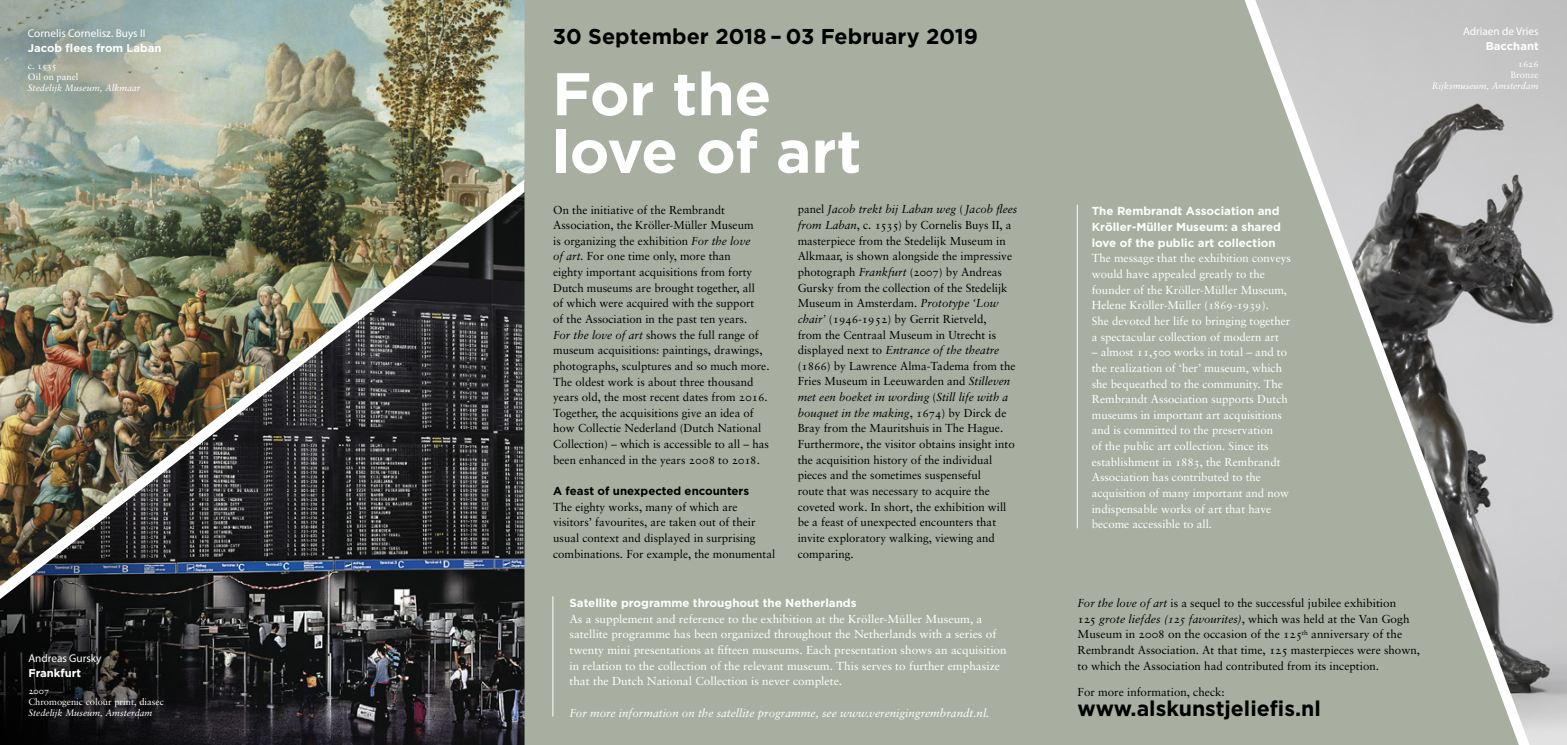
<style>
.page{position:relative;width:1567px;height:745px;background:#fff}
.page>*{position:absolute;margin:0;border:0;box-sizing:border-box;transform-origin:0 0}
.t1{font:700 60px/57.5px "Gotham";letter-spacing:-.01em;color:#fff}
.t2{font:700 21.5px "Gotham";color:#000}
.t3{font:700 21.25px "Gotham";color:#000}
.t4{font:11.5px/15.6px "Sabon";color:#000}
.t5{font:11.5px/15.6px "Sabon";color:#fff}
.t6{font:700 11.5px/15.6px "Gotham";color:#fff}
.t7{font:italic 11.5px "Sabon";color:#fff}
.t8{font:700 11.5px "Gotham";color:#000}
.t9{font:11.25px "Myriad Pro";color:#fff}
.t10{font:700 11.25px "Gotham";color:#fff}
.t11{font:italic 9.38px "Sabon";color:#fff}
.t12{font:9.38px "Sabon";color:#fff}
.t13{font:9.38px "Sabon Roman SC";color:#fff}
.s1{font-family:"Sabon"}
.s2{font-style:italic}
.s3{font-family:"Sabon Roman SC"}
.s4{font-family:"Sabon Italic Os F"}
</style>
<div class="page">
<div style="left:524px;top:0;width:1042px;height:744px;background:#a8afa0"></div>
<hr style="left:552px;top:596px;width:1px;height:120px;background:#fff">
<hr style="left:1076px;top:204px;width:1px;height:324px;background:#fff">
<img style="left:0;top:0;width:524px;height:179px">
<svg style="left:0;top:598px;width:524px;height:146px;background:#29282a"></svg>
<img style="left:0;top:179px;width:524px;height:419px">
<img style="left:1529px;top:0;width:37px;height:744px">
<svg style="left:1244px;top:0;width:285px;height:744px"></svg>
<p class="t9" style="left:28px;top:26px;width:119px">Cornelis Cornelisz. Buys II</p>
<p class="t10" style="left:28px;top:41px;width:135px">Jacob flees from Laban</p>
<p class="t13" style="left:28px;top:60px;width:30px"><span class="s1">c.</span> 1535</p>
<p class="t12" style="left:28px;top:71px;width:52px">Oil on panel</p>
<p class="t11" style="left:28px;top:82px;width:114px">Stedelijk Museum, Alkmaar</p>
<p class="t9" style="left:28px;top:650px;width:75px">Andreas Gursky</p>
<p class="t10" style="left:28px;top:666px;width:54px">Frankfurt</p>
<p class="t13" style="left:28px;top:684px;width:22px">2007</p>
<p class="t12" style="left:28px;top:695px;width:137px">Chromogenic colour print, diasec</p>
<p class="t11" style="left:28px;top:707px;width:125px">Stedelijk Museum, Amsterdam</p>
<h2 class="t2" style="left:553px;top:24px;width:426px">30 September 2018 – 03 February 2019</h2>
<h1 class="t1" style="left:552px;top:64px;width:311px">For the love of art</h1>
<p class="t4" style="left:797px;top:201px;width:221px">panel <span class="s2">Jacob trekt bij Laban weg</span> ( <span class="s2">Jacob flees from Laban</span>, c. <span class="s3">1535</span>) by Cornelis Buys II, a masterpiece from the Stedelijk Museum in Alkmaar, is shown alongside the impressive photograph <span class="s2">Frankfurt</span> (<span class="s3">2007</span>) by Andreas Gursky from the collection of the Stedelijk Museum in Amsterdam. <span class="s2">Prototype ‘Low chair’</span> (<span class="s3">1946-1952</span>) by Gerrit Rietveld,<br>from the Centraal Museum in Utrecht is displayed next to <span class="s2">Entrance of the theatre </span>(<span class="s3">1866</span>) by Lawrence Alma-Tadema from the Fries Museum in Leeuwarden and <span class="s2">Stilleven met een boeket in wording</span> (<span class="s2">Still life with a bouquet in the making</span>, <span class="s3">1674</span>) by Dirck de Bray from the Mauritshuis in The Hague.<br>Furthermore, the visitor obtains insight into the acquisition history of the individual pieces and the sometimes suspenseful<br>route that was necessary to acquire the coveted work. In short, the exhibition will be a feast of unexpected encounters that invite exploratory walking, viewing and comparing.</p>
<p class="t6" style="left:569px;top:594px;width:288px">Satellite programme throughout the Netherlands</p>
<p class="t5" style="left:569px;top:610px;width:439px">As a supplement and reference to the exhibition at the Kröller-Müller Museum, a satellite programme has been organized throughout the Netherlands with a series of twenty mini presentations at fifteen museums. Each presentation shows an acquisition in relation to the collection of the relevant museum. This serves to further emphasize that the Dutch National Collection is never complete.</p>
<p class="t7" style="left:569px;top:705px;width:421px">For more information on the satellite programme, see www.verenigingrembrandt.nl.</p>
<p class="t4" style="left:553px;top:201px;width:218px">On the initiative of the Rembrandt Association, the Kröller-Müller Museum<br>is organizing the exhibition <span class="s2">For the love<br>of art.</span> For one time only, more than<br>eighty important acquisitions from forty Dutch museums are brought together, all<br>of which were acquired with the support<br>of the Association in the past ten years.<br><span class="s2">For the love of art</span> shows the full range of museum acquisitions: paintings, drawings, photographs, sculptures and so much more.<br>The oldest work is about three thousand years old, the most recent dates from <span class="s3">2016</span>.<br>Together, the acquisitions give an idea of how Collectie Nederland (Dutch National Collection) – which is accessible to all – has been enhanced in the years <span class="s3">2008</span> to <span class="s3">2018</span>.</p>
<p class="t8" style="left:553px;top:484px;width:197px">A feast of unexpected encounters</p>
<p class="t4" style="left:553px;top:498px;width:223px">The eighty works, many of which are visitors’ favourites, are taken out of their usual context and displayed in surprising combinations. For example, the monumental</p>
<p class="t9" style="left:1462px;top:24px;width:77px">Adriaen de Vries</p>
<p class="t10" style="left:1485px;top:40px;width:54px">Bacchant</p>
<p class="t13" style="left:1517px;top:58px;width:22px">1626</p>
<p class="t12" style="left:1510px;top:69px;width:30px">Bronze</p>
<p class="t11" style="left:1431px;top:81px;width:108px">Rijksmuseum, Amsterdam</p>
<p class="t6" style="left:1091px;top:203px;width:191px">The Rembrandt Association and<br>Kröller-Müller Museum: a shared love of the public art collection</p>
<p class="t5" style="left:1091px;top:250px;width:201px">The message that the exhibition conveys would have appealed greatly to the founder of the Kröller-Müller Museum, Helene Kröller-Müller <span class="s3">(1869-1939)</span>.<br>She devoted her life to bringing together a spectacular collection of modern art</p>
<p class="t5" style="left:1091px;top:344px;width:199px">– almost <span class="s3">11,500</span> works in total – and to the realization of ‘her’ museum, which she bequeathed to the community. The Rembrandt Association supports Dutch museums in important art acquisitions and is committed to the preservation<br>of the public art collection. Since its establishment in <span class="s3">1883</span>, the Rembrandt Association has contributed to the acquisition of many important and now indispensable works of art that have become accessible to all.</p>
<p class="t4" style="left:1077px;top:594px;width:344px"><span class="s2">For the love of art</span> is a sequel to the successful jubilee exhibition<br><span class="s3">125</span> <span class="s2">grote liefdes (</span><span class="s4">125</span> <span class="s2">favourites)</span>, which was held at the Van Gogh Museum in <span class="s3">2008</span> on the occasion of the <span class="s3">125</span><sup>th</sup> anniversary of the Rembrandt Association. At that time, <span class="s3">125</span> masterpieces were shown, to which the Association had contributed from its inception.</p>
<p class="t4" style="left:1077px;top:683px;width:149px">For more information, check:</p>
<h3 class="t3" style="left:1077px;top:696px;width:245px">www.alskunstjeliefis.nl</h3>
</div>
